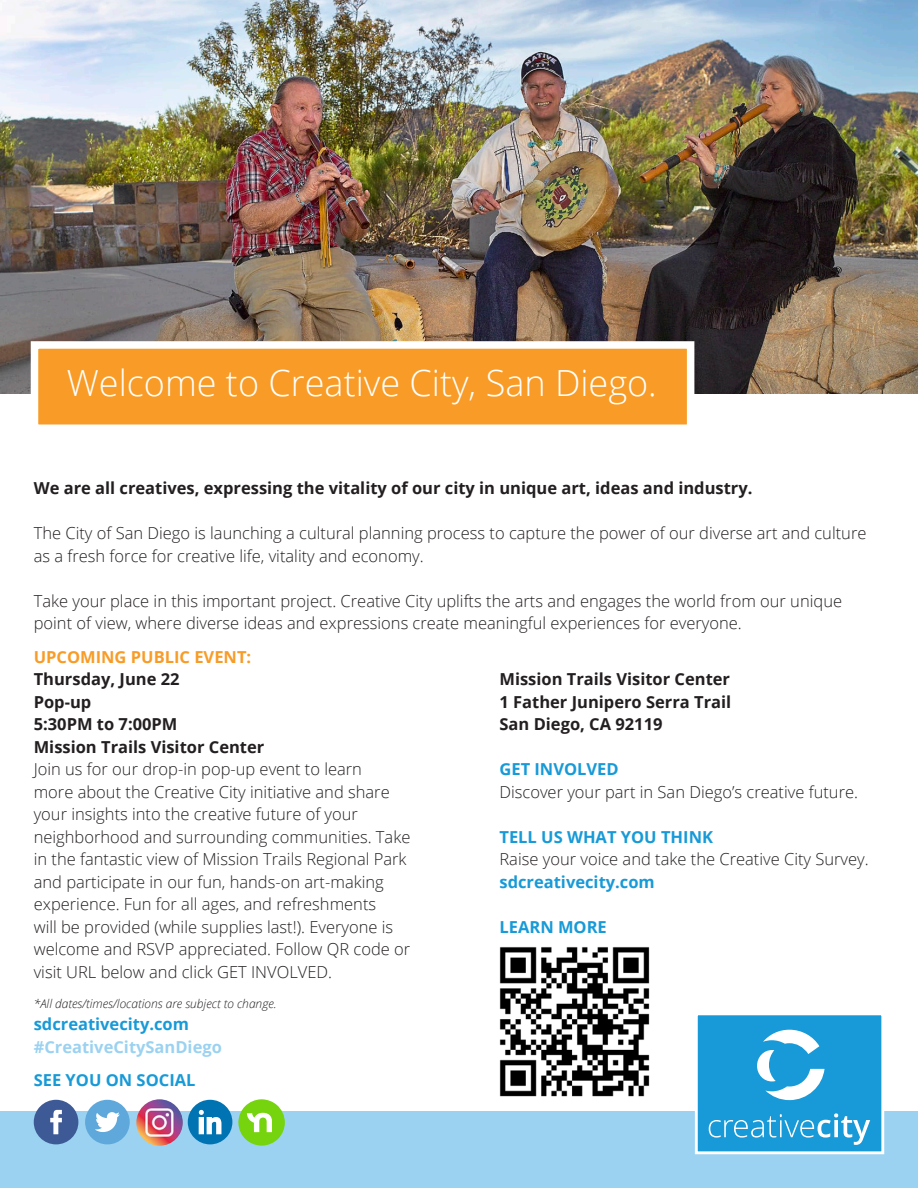
<style>
.page{position:relative;width:918px;height:1188px;background:#fff}
.page>*{position:absolute;margin:0;border:0;box-sizing:border-box;transform-origin:0 0}
.t1{font:300 36px "Open Sans";color:#fff}
.t2{font:300 16.5px/22.5px "Open Sans";color:#231f20}
.t3{font:700 16.5px/22.5px "Open Sans";color:#231f20}
.t4{font:700 16.5px "Open Sans";color:#179ad7}
.t5{font:700 16.5px "Open Sans";color:#9bd2f1}
.t6{font:700 16.5px "Open Sans";color:#f89c27}
.t7{font:italic 300 12px "Open Sans";color:#231f20}
.s1{font-weight:700;color:#179ad7}
</style>
<div class="page">
<img style="left:0;top:0;width:918px;height:393px">
<div style="left:0;top:1112px;width:918px;height:76px;background:#9bd2f1"></div>
<div style="left:695px;top:1012px;width:189px;height:142px;background:#179ad7;border:3px solid #fff"></div>
<svg style="left:757px;top:1030px;width:68px;height:70px"></svg>
<svg style="left:709px;top:1113px;width:161px;height:32px"></svg>
<div style="left:31px;top:341px;width:663px;height:91px;background:#f89c27;border:8px solid #fff"></div>
<div style="left:34px;top:1100px;width:44px;height:44px;background:#3d5996;border-radius:50%"></div>
<svg style="left:50px;top:1110px;width:12px;height:24px"></svg>
<div style="left:85px;top:1100px;width:45px;height:44px;background:#5ea8db;border-radius:50%"></div>
<svg style="left:95px;top:1112px;width:25px;height:20px"></svg>
<div style="left:188px;top:1100px;width:44px;height:44px;background:#0073b3;border-radius:50%"></div>
<svg style="left:199px;top:1110px;width:22px;height:24px"></svg>
<svg style="left:238px;top:1099px;width:47px;height:47px"></svg>
<img style="left:136px;top:1099px;width:47px;height:47px;border-radius:23px">
<img style="left:499px;top:947px;width:151px;height:150px">
<p class="t1" style="left:67px;top:358px;width:591px">Welcome to Creative City, San Diego.</p>
<p class="t3" style="left:34px;top:477px;width:720px">We are all creatives, expressing the vitality of our city in unique art, ideas and industry.</p>
<p class="t2" style="left:34px;top:522px;width:834px">The City of San Diego is launching a cultural planning process to capture the power of our diverse art and culture as a fresh force for creative life, vitality and economy.</p>
<p class="t2" style="left:34px;top:589px;width:810px">Take your place in this important project. Creative City uplifts the arts and engages the world from our unique point of view, where diverse ideas and expressions create meaningful experiences for everyone.</p>
<p class="t6" style="left:34px;top:645px;width:219px">UPCOMING PUBLIC EVENT:</p>
<p class="t3" style="left:34px;top:668px;width:147px">Thursday, June 22</p>
<p class="t3" style="left:34px;top:690px;width:59px">Pop-up</p>
<p class="t3" style="left:34px;top:713px;width:232px">5:30PM to 7:00PM<br>Mission Trails Visitor Center</p>
<p class="t2" style="left:34px;top:758px;width:378px">Join us for our drop-in pop-up event to learn<br>more about the Creative City initiative and share your insights into the creative future of your neighborhood and surrounding communities. Take in the fantastic view of Mission Trails Regional Park and participate in our fun, hands-on art-making experience. Fun for all ages, and refreshments<br>will be provided (while supplies last!). Everyone is welcome and RSVP appreciated. Follow QR code or visit URL below and click GET INVOLVED.</p>
<p class="t7" style="left:34px;top:995px;width:244px">*All dates/times/locations are subject to change.</p>
<p class="t4" style="left:34px;top:1013px;width:157px">sdcreativecity.com</p>
<p class="t5" style="left:34px;top:1035px;width:190px">#CreativeCitySanDiego</p>
<p class="t3" style="left:500px;top:668px;width:232px">Mission Trails Visitor Center</p>
<p class="t3" style="left:500px;top:690px;width:233px">1 Father Junipero Serra Trail</p>
<p class="t3" style="left:500px;top:713px;width:165px">San Diego, CA 92119</p>
<p class="t4" style="left:500px;top:758px;width:121px">GET INVOLVED</p>
<p class="t2" style="left:500px;top:780px;width:360px">Discover your part in San Diego’s creative future.</p>
<p class="t4" style="left:500px;top:825px;width:215px">TELL US WHAT YOU THINK</p>
<p class="t2" style="left:500px;top:848px;width:371px">Raise your voice and take the Creative City Survey. <span class="s1">sdcreativecity.com</span></p>
<p class="t4" style="left:500px;top:915px;width:109px">LEARN MORE</p>
<p class="t4" style="left:34px;top:1068px;width:163px">SEE YOU ON SOCIAL</p>
</div>
